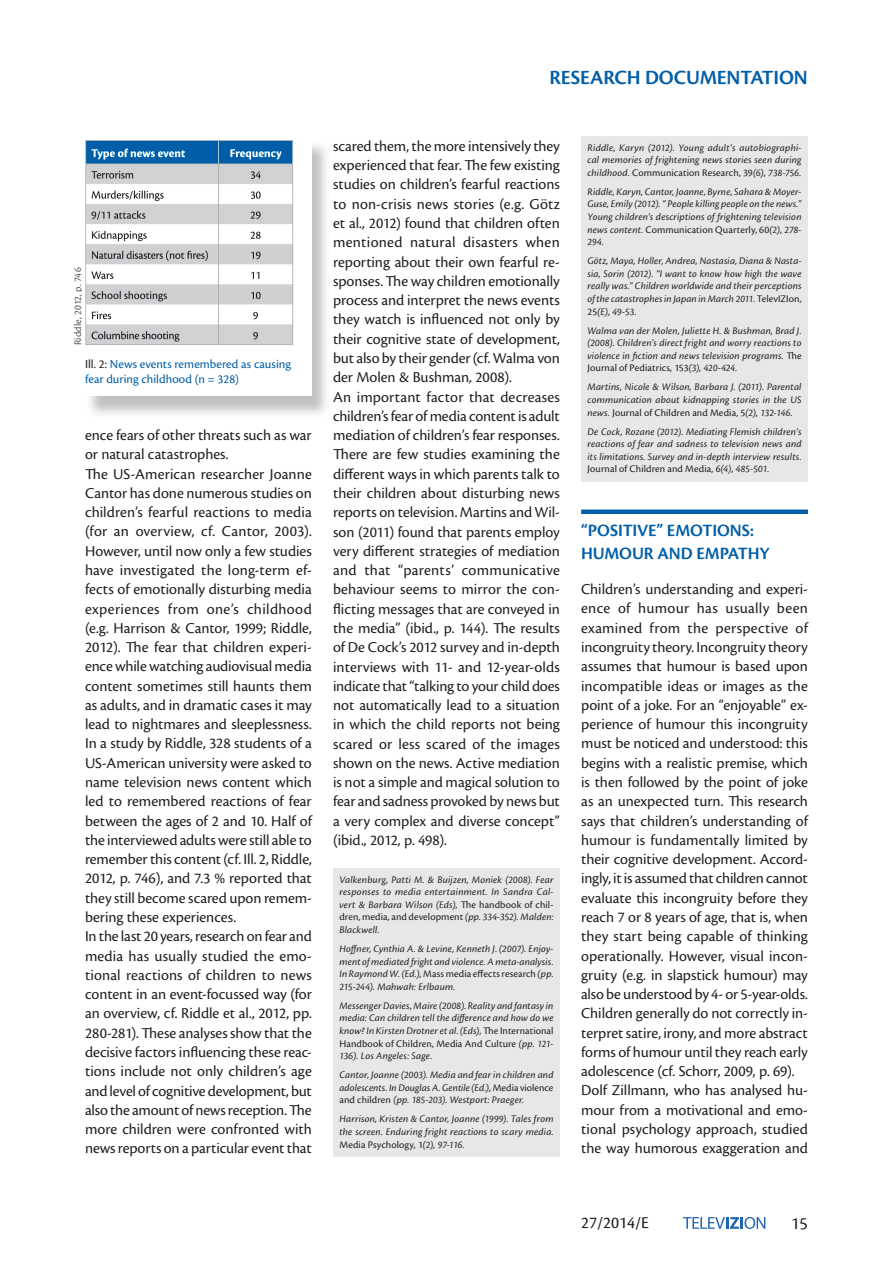
<style>
.page{position:relative;width:893px;height:1263px;background:#fff}
.page>*{position:absolute;margin:0;border:0;box-sizing:border-box;transform-origin:0 0}
.t1{font:600 21px "Cronos Pro";letter-spacing:-.005em;color:#005ea8}
.t2{font:600 18px "Cronos Pro";color:#005ea8}
.t3{font:18px "Cronos Pro";color:#231f20}
.t4{font:17.25px "Cronos Pro";color:#231f20}
.t5{font:15.75px/19.4px "Cronos Pro";letter-spacing:-.005em;color:#231f20}
.t6{font:12.75px/15.3px "Cronos Pro";letter-spacing:.005em;color:#005ea8}
.t7{font:italic 10.5px/12.6px "Cronos Pro";letter-spacing:.015em;color:#231f20;text-align:justify}
.t8{font:10.5px "Cronos Pro";letter-spacing:.01em;color:#57585a}
.s1{color:#231f20}
.s2{font-style:normal}
</style>
<div class="page">
<svg style="left:683px;top:1217px;width:82px;height:12px"></svg>
<div style="left:84px;top:140px;width:246px;height:279px;background:#231f20;opacity:.28"></div>
<div style="left:85px;top:136px;width:226px;height:260px;background:#fff"></div>
<div style="left:581px;top:509px;width:227px;height:5px;background:#005ea8"></div>
<div style="left:333px;top:868px;width:227px;height:289px;background:#e6e7e9"></div>
<div style="left:581px;top:136px;width:227px;height:346px;background:#e6e7e9"></div>
<img style="left:84px;top:140px;width:210px;height:208px">
<h1 class="t1" style="left:549px;top:65px;width:260px">RESEARCH DOCUMENTATION</h1>
<p class="t8" style="left:72px;top:345px;width:79px;rotate:-90deg">Riddle, 2012, p. 746</p>
<p class="t6" style="left:85px;top:356px;width:208px"><span class="s1">Ill. 2:</span> News events remembered as causing fear during childhood (n = 328)</p>
<p class="t5" style="left:85px;top:425px;width:228px">ence fears of other threats such as war or natural catastrophes.<br>The US-American researcher Joanne Cantor has done numerous studies on children’s fearful reactions to media (for an overview, cf. Cantor, 2003).<br>However, until now only a few studies have investigated the long-term ef&shy;fects of emotionally disturbing media experiences from one’s childhood (e.g. Harrison &amp; Cantor, 1999; Riddle, 2012). The fear that children experi&shy;ence while watching audiovisual media content sometimes still haunts them as adults, and in dramatic cases it may lead to nightmares and sleeplessness.<br>In a study by Riddle, 328 students of a US-American university were asked to name television news content which led to remembered reactions of fear between the ages of 2 and 10. Half of the interviewed adults were still able to remember this content (cf. Ill. 2, Riddle, 2012, p. 746), and 7.3 % reported that they still become scared upon remem&shy;bering these experiences.<br>In the last 20 years, research on fear and media has usually studied the emo&shy;tional reactions of children to news content in an event-focussed way (for an overview, cf. Riddle et al., 2012, pp.<br>280-281). These analyses show that the decisive factors influencing these reac&shy;tions include not only children’s age and level of cognitive development, but also the amount of news reception. The more children were confronted with news reports on a particular event that</p>
<p class="t5" style="left:333px;top:136px;width:228px">scared them, the more intensively they experienced that fear. The few existing studies on children’s fearful reactions to non-crisis news stories (e.g. Götz et al., 2012) found that children often mentioned natural disasters when reporting about their own fearful re&shy;sponses. The way children emotionally process and interpret the news events they watch is influenced not only by their cognitive state of development, but also by their gender (cf. Walma von der Molen &amp; Bushman, 2008).<br>An important factor that decreases children’s fear of media content is adult mediation of children’s fear responses.<br>There are few studies examining the different ways in which parents talk to their children about disturbing news reports on television. Martins and Wil&shy;son (2011) found that parents employ very different strategies of mediation and that “parents’ communicative behaviour seems to mirror the con&shy;flicting messages that are conveyed in the media” (ibid., p. 144). The results of De Cock’s 2012 survey and in-depth interviews with 11- and 12-year-olds indicate that “talking to your child does not automatically lead to a situation in which the child reports not being scared or less scared of the images shown on the news. Active mediation is not a simple and magical solution to fear and sadness provoked by news but a very complex and diverse concept” (ibid., 2012, p. 498).</p>
<p class="t7" style="left:339px;top:873px;width:216px">Valkenburg, Patti M. &amp; Buijzen, Moniek (2008). Fear responses to media entertainment. In Sandra Cal&shy;vert &amp; Barbara Wilson (Eds), <span class="s2">The handbook of chil&shy;dren, media, and development</span> (pp. 334-352). Malden:<br>Blackwell.</p>
<p class="t7" style="left:339px;top:942px;width:216px">Hoffner, Cynthia A. &amp; Levine, Kenneth J. (2007). Enjoy&shy;ment of mediated fright and violence. A meta-analysis.<br>In Raymond W. (Ed.), <span class="s2">Mass media effects research</span> (pp.<br>215-244). Mahwah: Erlbaum.</p>
<p class="t7" style="left:339px;top:999px;width:216px">Messenger Davies, Maire (2008). Reality and fantasy in media: Can children tell the difference and how do we know? In Kirsten Drotner et al. (Eds), <span class="s2">The International Handbook of Children, Media And Culture</span> (pp. 121- 136). Los Angeles: Sage.</p>
<p class="t7" style="left:339px;top:1069px;width:216px">Cantor, Joanne (2003). Media and fear in children and adolescents. In Douglas A. Gentile (Ed.), <span class="s2">Media violence and children</span> (pp. 185-203). Westport: Praeger.</p>
<p class="t7" style="left:339px;top:1113px;width:216px">Harrison, Kristen &amp; Cantor, Joanne (1999). Tales from the screen. Enduring fright reactions to scary media.<br><span class="s2">Media Psychology, 1</span>(2), 97-116.</p>
<p class="t7" style="left:587px;top:141px;width:216px">Riddle, Karyn (2012). Young adult’s autobiographi&shy;cal memories of frightening news stories seen during childhood. <span class="s2">Communication Research, 39</span>(6), 738-756.</p>
<p class="t7" style="left:587px;top:185px;width:216px">Riddle, Karyn, Cantor, Joanne, Byrne, Sahara &amp; Moyer-Guse, Emily (2012). “ People killing people on the news.” Young children’s descriptions of frightening television news content. <span class="s2">Communication Quarterly, 60</span>(2), 278- 294.</p>
<p class="t7" style="left:587px;top:255px;width:216px">Götz, Maya, Holler, Andrea, Nastasia, Diana &amp; Nasta&shy;sia, Sorin (2012). “I want to know how high the wave really was.” Children worldwide and their perceptions of the catastrophes in Japan in March 2011. <span class="s2">TelevIZIon, 25</span>(E), 49-53.</p>
<p class="t7" style="left:587px;top:324px;width:216px">Walma van der Molen, Juliette H. &amp; Bushman, Brad J. (2008). Children’s direct fright and worry reactions to violence in fiction and news television programs. <span class="s2">The Journal of Pediatrics, 153</span>(3), 420-424.</p>
<p class="t7" style="left:587px;top:381px;width:216px">Martins, Nicole &amp; Wilson, Barbara J. (2011). Parental communication about kidnapping stories in the US news. <span class="s2">Journal of Children and Media, 5</span>(2), 132-146.</p>
<p class="t7" style="left:587px;top:425px;width:216px">De Cock, Rozane (2012). Mediating Flemish children’s reactions of fear and sadness to television news and its limitations. Survey and in-depth interview results.<br><span class="s2">Journal of Children and Media, 6</span>(4), 485-501.</p>
<p class="t2" style="left:581px;top:520px;width:25px">“POSITI</p>
<p class="t2" style="left:637px;top:520px;width:50px">VE” EMOTIONS</p>
<p class="t2" style="left:750px;top:520px;width:5px">:</p>
<p class="t2" style="left:581px;top:543px;width:25px">HUMOUR</p>
<p class="t2" style="left:657px;top:543px;width:13px">AND</p>
<p class="t2" style="left:696px;top:543px;width:21px">EMPATH</p>
<p class="t2" style="left:760px;top:543px;width:12px">Y</p>
<p class="t5" style="left:581px;top:580px;width:228px">Children’s understanding and experi&shy;ence of humour has usually been examined from the perspective of incongruity theory. Incongruity theory assumes that humour is based upon incompatible ideas or images as the point of a joke. For an “enjoyable” ex&shy;perience of humour this incongruity must be noticed and understood: this begins with a realistic premise, which is then followed by the point of joke as an unexpected turn. This research says that children’s understanding of humour is fundamentally limited by their cognitive development. Accord&shy;ingly, it is assumed that children cannot evaluate this incongruity before they reach 7 or 8 years of age, that is, when they start being capable of thinking operationally. However, visual incon&shy;gruity (e.g. in slapstick humour) may also be understood by 4- or 5-year-olds.<br>Children generally do not correctly in&shy;terpret satire, irony, and more abstract forms of humour until they reach early adolescence (cf. Schorr, 2009, p. 69).<br>Dolf Zillmann, who has analysed hu&shy;mour from a motivational and emo&shy;tional psychology approach, studied the way humorous exaggeration and</p>
<p class="t4" style="left:581px;top:1213px;width:69px">27/2014/E</p>
<p class="t3" style="left:791px;top:1213px;width:18px">15</p>
</div>
